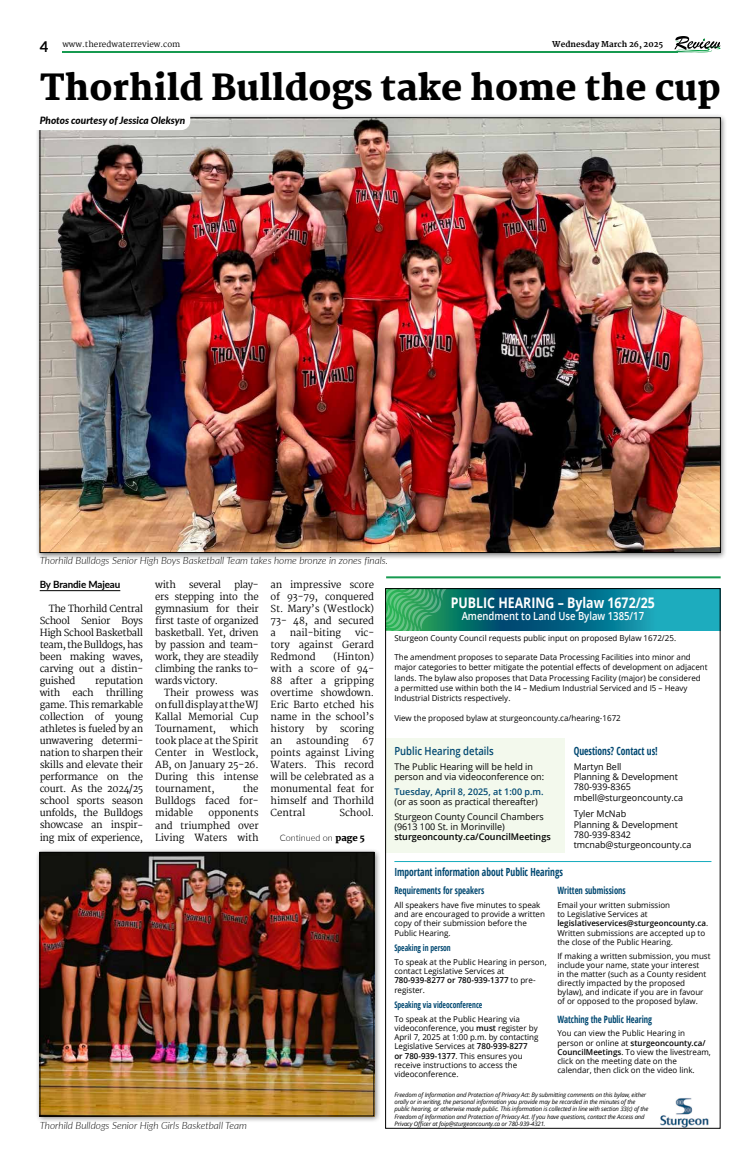
<style>
.page{position:relative;width:756px;height:1170px;background:#fff}
.page>*{position:absolute;margin:0;border:0;box-sizing:border-box;transform-origin:0 0}
.t1{font:800 35.3px "Martel";color:#000}
.t2{font:700 14.6px "Open Sans";color:#fff;scale:.85 1}
.t3{font:700 condensed 11.2px "Open Sans";color:#004871;scale:.85 1}
.t4{font:600 11.2px "Open Sans";color:#fff;scale:.85 1}
.t5{font:600 11.2px "Open Sans";color:#004871;scale:.85 1}
.t6{font:700 condensed 10.1px "Open Sans";color:#004871;scale:.85 1}
.t7{font:italic 300 10px "Lato";color:#000}
.t8{font:italic 800 10px "Lato";color:#000}
.t9{font:700 10px "Lato";letter-spacing:-.01em;color:#000}
.t10{font:9.7px/12px "Martel";letter-spacing:-.01em;color:#000;text-align:justify}
.t11{font:9.7px "Martel";letter-spacing:-.03em;color:#000}
.t12{font:9.2px/10.2px "Open Sans";color:#000}
.t13{font:600 9.2px "Open Sans";color:#000}
.t14{font:600 9.2px "Open Sans";color:#004871}
.t15{font:700 condensed 9px "Open Sans";color:#004871;scale:.85 1}
.t16{font:300 9px "Lato";color:#000}
.t17{font:8.1px/9.2px "Open Sans";color:#000}
.t18{font:8px "Martel";color:#000}
.t19{font:800 8px "Martel";color:#000}
.t20{font:italic 6.1px/7.1px "Open Sans";letter-spacing:-.02em;color:#000}
.s1{font-family:"Lato";font-weight:700;font-size:14.9px}
.s2{font-family:"Martel";font-weight:800}
.s3{font-weight:600}
</style>
<div class="page">
<hr style="left:62px;top:51px;width:615px;height:1px;background:#169a50">
<svg style="left:674px;top:36px;width:46px;height:16px"></svg>
<hr style="left:386px;top:576px;width:334px;height:2px;background:#169a50">
<img style="left:660px;top:1098px;width:49px;height:28px">
<svg style="left:453px;top:590px;width:265px;height:40px;background:#0a7991"></svg>
<svg style="left:387px;top:590px;width:66px;height:40px;background:#35a467"></svg>
<div style="left:385px;top:738px;width:179px;height:114px;background:#f3f9ed"></div>
<hr style="left:394px;top:861px;width:317px;height:1px;background:#17acbe">
<div style="left:36px;top:113px;width:691px;height:447px;background:#000;opacity:.5"></div>
<img style="left:42px;top:119px;width:676px;height:431px">
<div style="left:36px;top:848px;width:345px;height:275px;background:#000;opacity:.5"></div>
<img style="left:42px;top:854px;width:330px;height:260px">
<div style="left:40px;top:852px;width:334px;height:264px;border:1px solid #000"></div>
<hr style="left:40px;top:590px;width:80px;height:1px;background:#000">
<svg style="left:36px;top:113px;width:154px;height:17px"></svg>
<p class="t18" style="left:40px;top:39px;width:142px"><span class="s1">4</span> www.theredwaterreview.com</p>
<p class="t19" style="left:552px;top:39px;width:112px">Wednesday March 26, 2025</p>
<h1 class="t1" style="left:40px;top:67px;width:682px">Thorhild Bulldogs take home the cup</h1>
<p class="t8" style="left:40px;top:113px;width:147px">Photos courtesy of Jessica Oleksyn</p>
<p class="t7" style="left:40px;top:553px;width:350px">Thorhild Bulldogs Senior High Boys Basketball Team takes home bronze in zones finals.</p>
<p class="t9" style="left:40px;top:577px;width:82px">By Brandie Majeau</p>
<p class="t10" style="left:40px;top:603px;width:105px;text-indent:9px">The Thorhild Central School Senior Boys High School Basketball team, the Bulldogs, has been making waves, carving out a distin&shy;guished</p>
<p class="t10" style="left:40px;top:675px;width:105px;text-indent:55px">reputation with each thrilling game. This remarkable collection of young athletes is fueled by an unwavering determi&shy;nation to sharpen their skills and elevate their performance on the court. As the 2024/25 school sports season unfolds, the Bulldogs showcase an inspir&shy;ing mix of experience,</p>
<p class="t10" style="left:155px;top:579px;width:22px">with</p>
<p class="t11" style="left:189px;top:579px;width:34px">several</p>
<p class="t10" style="left:155px;top:579px;width:105px;text-indent:79px">play&shy;ers stepping into the gymnasium for their first taste of organized basketball. Yet, driven by passion and team&shy;work, they are steadily climbing the ranks to&shy;wards victory.</p>
<p class="t10" style="left:155px;top:687px;width:105px;text-indent:9px">Their prowess was on full display at the WJ Kallal Memorial Cup Tournament,</p>
<p class="t10" style="left:155px;top:723px;width:105px;text-indent:75px">which took place at the Spirit Center in Westlock, AB, on January 25-26.<br>During this intense tournament,</p>
<p class="t10" style="left:155px;top:783px;width:105px;text-indent:88px">the Bulldogs faced for&shy;midable</p>
<p class="t10" style="left:155px;top:807px;width:105px;text-indent:53px">opponents and triumphed over Living Waters with</p>
<p class="t10" style="left:270px;top:579px;width:105px">an impressive score of 93-79, conquered St. Mary’s (Westlock)<br>73- 48, and secured a</p>
<p class="t10" style="left:270px;top:627px;width:105px;text-indent:84px">vic&shy;tory against Gerard Redmond</p>
<p class="t10" style="left:290px;top:627px;width:53px">nail-biting</p>
<p class="t10" style="left:270px;top:651px;width:105px;text-indent:63px">(Hinton) with a score of 94- 88 after a gripping overtime showdown.<br>Eric Barto etched his name in the school’s history</p>
<p class="t10" style="left:316px;top:723px;width:13px">by</p>
<p class="t10" style="left:339px;top:723px;width:36px">scoring</p>
<p class="t10" style="left:270px;top:735px;width:13px">an</p>
<p class="t10" style="left:296px;top:735px;width:54px">astounding</p>
<p class="t10" style="left:270px;top:735px;width:105px;text-indent:92px">67 points against Living Waters. This record will be celebrated as a monumental feat for himself and Thorhild Central</p>
<p class="t10" style="left:339px;top:807px;width:36px">School.</p>
<p class="t16" style="left:280px;top:831px;width:86px">Continued on <span class="s2">page 5</span></p>
<p class="t7" style="left:40px;top:1117px;width:209px">Thorhild Bulldogs Senior High Girls Basketball Team</p>
<h2 class="t2" style="left:450px;top:592px;width:241px">PUBLIC HEARING – Bylaw 1672/25</h2>
<h3 class="t4" style="left:461px;top:608px;width:216px">Amendment to Land Use Bylaw 1385/17</h3>
<p class="t17" style="left:394px;top:633px;width:283px">Sturgeon County Council requests public input on proposed Bylaw 1672/25.</p>
<p class="t17" style="left:394px;top:651px;width:314px;line-height:10.2px">The amendment proposes to separate Data Processing Facilities into minor and major categories to better mitigate the potential effects of development on adjacent lands. The bylaw also proposes that Data Processing Facility (major) be considered<br>a permitted use within both the I4 – Medium Industrial Serviced and I5 – Heavy Industrial Districts respectively.</p>
<p class="t17" style="left:394px;top:713px;width:228px">View the proposed bylaw at sturgeoncounty.ca/hearing-1672</p>
<h3 class="t5" style="left:394px;top:743px;width:119px">Public Hearing details</h3>
<p class="t12" style="left:394px;top:761px;width:151px">The Public Hearing will be held in person and via videoconference on:</p>
<p class="t14" style="left:394px;top:785px;width:151px">Tuesday, April 8, 2025, at 1:00 p.m.</p>
<p class="t12" style="left:394px;top:794px;width:151px;line-height:14.8px">(or as soon as practical thereafter)<br>Sturgeon County Council Chambers</p>
<p class="t12" style="left:394px;top:821px;width:112px">(9613 100 St. in Morinville)</p>
<p class="t13" style="left:394px;top:830px;width:158px">sturgeoncounty.ca/CouncilMeetings</p>
<h3 class="t3" style="left:573px;top:743px;width:100px">Questions? Contact us!</h3>
<p class="t12" style="left:573px;top:761px;width:111px">Martyn Bell<br>Planning &amp; Development<br>780-939-8365 mbell@sturgeoncounty.ca</p>
<p class="t12" style="left:573px;top:808px;width:119px">Tyler McNab<br>Planning &amp; Development<br>780-939-8342 tmcnab@sturgeoncounty.ca</p>
<h3 class="t3" style="left:394px;top:864px;width:200px">Important information about Public Hearings</h3>
<p class="t6" style="left:394px;top:883px;width:107px">Requirements for speakers</p>
<p class="t17" style="left:394px;top:900px;width:152px">All speakers have five minutes to speak and are encouraged to provide a written copy of their submission before the<br>Public Hearing.</p>
<p class="t15" style="left:394px;top:941px;width:68px">Speaking in person</p>
<p class="t17" style="left:394px;top:957px;width:154px">To speak at the Public Hearing in person, contact Legislative Services at<br><span class="s3">780-939-8277 or 780-939-1377</span> to pre&shy;register.</p>
<p class="t15" style="left:394px;top:998px;width:105px">Speaking via videoconference</p>
<p class="t17" style="left:394px;top:1014px;width:146px">To speak at the Public Hearing via videoconference, you <span class="s3">must</span> register by April 7, 2025 at 1:00 p.m. by contacting Legislative Services at <span class="s3">780-939-8277<br>or 780-939-1377</span>. This ensures you receive instructions to access the videoconference.</p>
<p class="t6" style="left:557px;top:883px;width:82px">Written submissions</p>
<p class="t17" style="left:557px;top:900px;width:152px">Email your written submission<br>to Legislative Services at <span class="s3">legislativeservices@sturgeoncounty.ca</span>.<br>Written submissions are accepted up to the close of the Public Hearing.</p>
<p class="t17" style="left:557px;top:950px;width:155px">If making a written submission, you must include your name, state your interest<br>in the matter (such as a County resident directly impacted by the proposed bylaw), and indicate if you are in favour of or opposed to the proposed bylaw.</p>
<p class="t6" style="left:557px;top:1011px;width:113px">Watching the Public Hearing</p>
<p class="t17" style="left:557px;top:1028px;width:155px">You can view the Public Hearing in person or online at <span class="s3">sturgeoncounty.ca/ CouncilMeetings</span>. To view the livestream, click on the meeting date on the calendar, then click on the video link.</p>
<p class="t20" style="left:394px;top:1091px;width:255px">Freedom of Information and Protection of Privacy Act: By submitting comments on this bylaw, either orally or in writing, the personal information you provide may be recorded in the minutes of the public hearing, or otherwise made public. This information is collected in line with section 33(c) of the Freedom of Information and Protection of Privacy Act. If you have questions, contact the Access and Privacy Officer at foip@sturgeoncounty.ca or 780-939-4321.</p>
</div>
